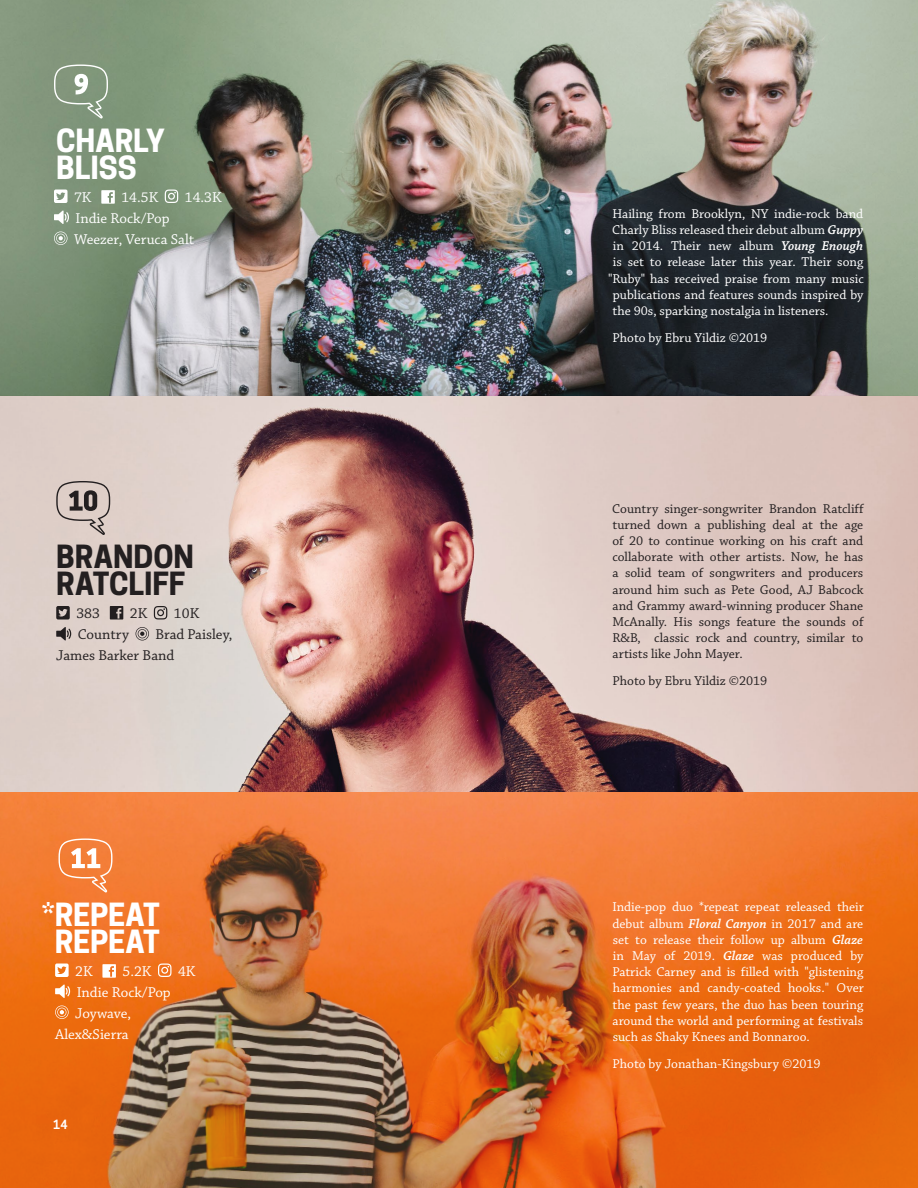
<style>
.page{position:relative;width:918px;height:1188px;background:#fff}
.page>*{position:absolute;margin:0;border:0;box-sizing:border-box;transform-origin:0 0}
.t1{font:700 30px/27px "Cooper Hewitt";letter-spacing:-.005em;color:#fff}
.t2{font:700 30px/27px "Cooper Hewitt";letter-spacing:-.005em;color:#231f20}
.t3{font:15px "Chaparral Pro";color:#fff}
.t4{font:15px/21px "Chaparral Pro";color:#231f20}
.t5{font:13.5px/16.2px "Chaparral Pro";color:#fff;text-align:justify}
.t6{font:13.5px/16.2px "Chaparral Pro";color:#231f20;text-align:justify}
.t7{font:600 12px "Cooper Hewitt";color:#fff}
.s1{font-weight:600;font-style:italic}
</style>
<div class="page">
<img style="left:0;top:0;width:918px;height:1188px">
<svg style="left:55px;top:964px;width:14px;height:13px"></svg>
<svg style="left:102px;top:964px;width:14px;height:14px"></svg>
<svg style="left:158px;top:964px;width:14px;height:13px"></svg>
<svg style="left:55px;top:984px;width:15px;height:14px"></svg>
<svg style="left:55px;top:1006px;width:14px;height:13px"></svg>
<svg style="left:54px;top:64px;width:54px;height:54px;background:#94a68f"></svg>
<svg style="left:54px;top:190px;width:14px;height:13px"></svg>
<svg style="left:101px;top:190px;width:14px;height:14px"></svg>
<svg style="left:165px;top:190px;width:13px;height:13px"></svg>
<svg style="left:54px;top:210px;width:15px;height:14px"></svg>
<svg style="left:54px;top:232px;width:14px;height:13px"></svg>
<svg style="left:56px;top:481px;width:54px;height:54px;background:#b6a8a3"></svg>
<svg style="left:56px;top:606px;width:14px;height:14px"></svg>
<svg style="left:110px;top:606px;width:13px;height:14px"></svg>
<svg style="left:154px;top:606px;width:13px;height:13px"></svg>
<svg style="left:56px;top:627px;width:15px;height:14px"></svg>
<svg style="left:136px;top:627px;width:13px;height:13px"></svg>
<svg style="left:59px;top:838px;width:54px;height:54px;background:#f5955c"></svg>
<p class="t1" style="left:56px;top:127px;width:110px">CHARLY<br>BLISS</p>
<p class="t3" style="left:74px;top:188px;width:19px">7K</p>
<p class="t3" style="left:121px;top:188px;width:38px">14.5K</p>
<p class="t3" style="left:185px;top:188px;width:38px">14.3K</p>
<p class="t3" style="left:76px;top:209px;width:96px">Indie Rock/Pop</p>
<p class="t3" style="left:74px;top:230px;width:122px">Weezer, Veruca Salt</p>
<p class="t2" style="left:56px;top:544px;width:139px">BRANDON<br>RATCLIFF</p>
<p class="t4" style="left:76px;top:603px;width:25px">383</p>
<p class="t4" style="left:130px;top:603px;width:19px">2K</p>
<p class="t4" style="left:174px;top:603px;width:27px">10K</p>
<p class="t4" style="left:78px;top:624px;width:53px">Country</p>
<p class="t4" style="left:56px;top:624px;width:178px;text-indent:99px">Brad Paisley,<br>James Barker Band</p>
<p class="t1" style="left:42px;top:901px;width:119px">*REPEAT</p>
<p class="t1" style="left:55px;top:928px;width:107px">REPEAT</p>
<p class="t3" style="left:75px;top:962px;width:19px">2K</p>
<p class="t3" style="left:123px;top:962px;width:30px">5.2K</p>
<p class="t3" style="left:178px;top:962px;width:19px">4K</p>
<p class="t3" style="left:77px;top:983px;width:96px">Indie Rock/Pop</p>
<p class="t3" style="left:75px;top:1004px;width:57px">Joywave,</p>
<p class="t3" style="left:55px;top:1025px;width:75px">Alex&amp;Sierra</p>
<p class="t7" style="left:53px;top:1118px;width:16px">14</p>
<p class="t5" style="left:612px;top:206px;width:252px">Hailing from Brooklyn, NY indie-rock band</p>
<p class="t5" style="left:612px;top:222px;width:253px">Charly Bliss released their debut album <span class="s1">Guppy</span></p>
<p class="t5" style="left:613px;top:238px;width:252px">in 2014. Their new album <span class="s1">Young Enough</span></p>
<p class="t5" style="left:613px;top:255px;width:252px">is set to release later this year. Their song</p>
<p class="t5" style="left:608px;top:271px;width:257px">"Ruby" has received praise from many music</p>
<p class="t5" style="left:613px;top:287px;width:252px">publications and features sounds inspired by</p>
<p class="t5" style="left:613px;top:303px;width:218px">the 90s, sparking nostalgia in listeners.</p>
<p class="t5" style="left:612px;top:330px;width:156px">Photo by Ebru Yildiz ©2019</p>
<p class="t6" style="left:612px;top:501px;width:253px">Country singer-songwriter Brandon Ratcliff turned down a publishing deal at the age of 20 to continue working on his craft and collaborate with other artists. Now, he has a solid team of songwriters and producers around him such as Pete Good, AJ Babcock and Grammy award-winning producer Shane McAnally. His songs feature the sounds of R&amp;B, classic rock and country, similar to artists like John Mayer.</p>
<p class="t6" style="left:612px;top:674px;width:156px">Photo by Ebru Yildiz ©2019</p>
<p class="t5" style="left:612px;top:900px;width:253px">Indie-pop duo *repeat repeat released their debut album <span class="s1">Floral Canyon</span> in 2017 and are set to release their follow up album <span class="s1">Glaze </span>in May of 2019. <span class="s1">Glaze</span> was produced by Patrick Carney and is filled with "glistening harmonies and candy-coated hooks." Over the past few years, the duo has been touring around the world and performing at festivals such as Shaky Knees and Bonnaroo.</p>
<p class="t5" style="left:612px;top:1056px;width:210px">Photo by Jonathan-Kingsbury ©2019</p>
</div>
